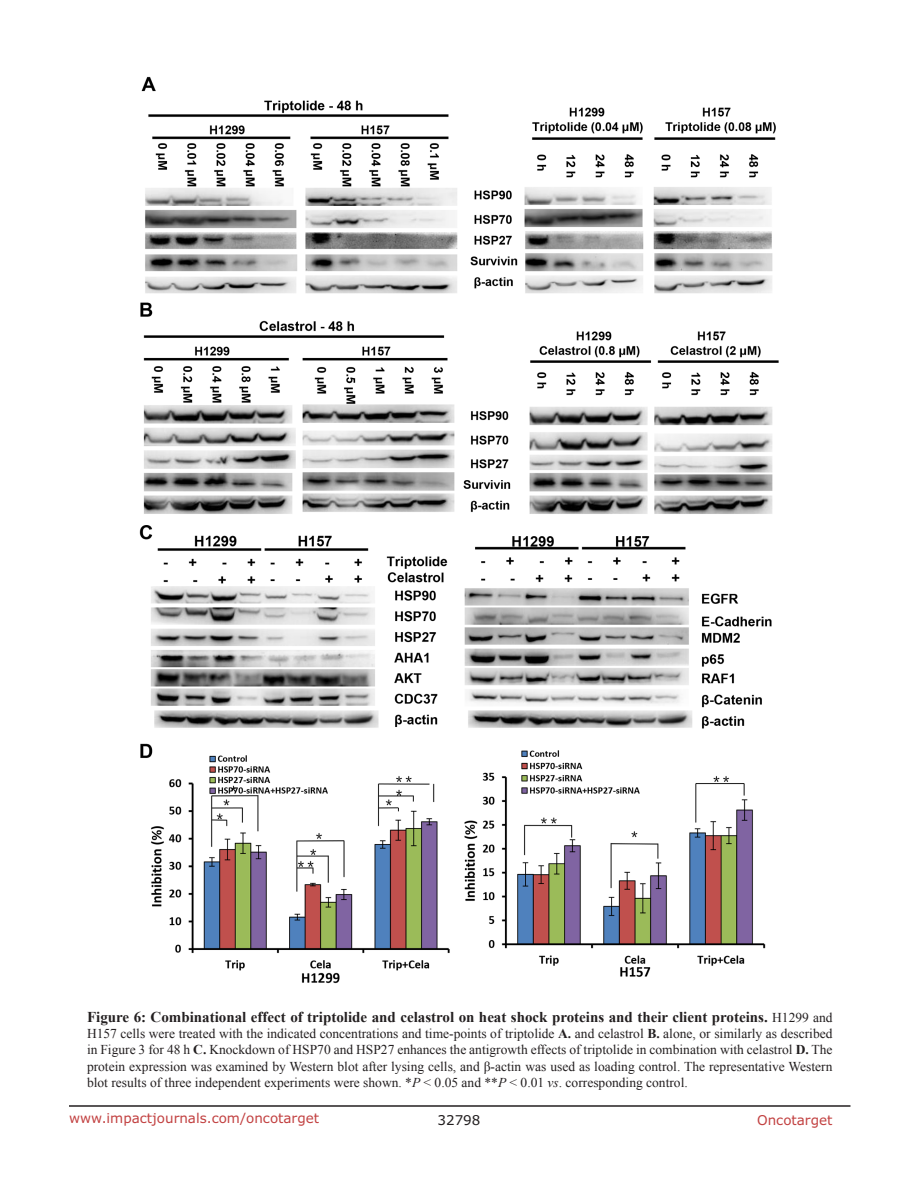
<style>
.page{position:relative;width:918px;height:1188px;background:#fff}
.page>*{position:absolute;margin:0;border:0;box-sizing:border-box;transform-origin:0 0}
.FigureText{font:700 15px "Times New Roman";color:#231f20}
.FigureText-2{font:13.5px/16.2px "Times New Roman";color:#231f20;text-align:justify}
.t1{font:13.5px "Verdana";color:#c24141}
.t2{font:13.5px "Verdana";color:#231f20}
.s1{font-weight:400;font-size:13.5px}
.s2{font-weight:700}
.s3{font-style:italic}
</style>
<div class="page">
<hr style="left:69px;top:1105px;width:781px;height:2px;background:#231f20">
<img style="left:139px;top:76px;width:640px;height:908px">
<p class="FigureText" style="left:87px;top:1007px;width:747px">Figure 6: Combinational effect of triptolide and celastrol on heat shock proteins and their client proteins. <span class="s1">H1299 and</span></p>
<p class="FigureText-2" style="left:87px;top:1025px;width:747px">H157 cells were treated with the indicated concentrations and time-points of triptolide <span class="s2">A.</span> and celastrol <span class="s2">B.</span> alone, or similarly as described in Figure 3 for 48 h <span class="s2">C.</span> Knockdown of HSP70 and HSP27 enhances the antigrowth effects of triptolide in combination with celastrol <span class="s2">D.</span> The protein expression was examined by Western blot after lysing cells, and β-actin was used as loading control. The representative Western blot results of three independent experiments were shown. *<span class="s3">P</span> &lt; 0.05 and **<span class="s3">P</span> &lt; 0.01 <span class="s3">vs</span>. corresponding control.</p>
<p class="t1" style="left:69px;top:1110px;width:252px">www.impactjournals.com/oncotarget</p>
<p class="t2" style="left:438px;top:1111px;width:44px">32798</p>
<p class="t1" style="left:757px;top:1111px;width:77px">Oncotarget</p>
</div>
